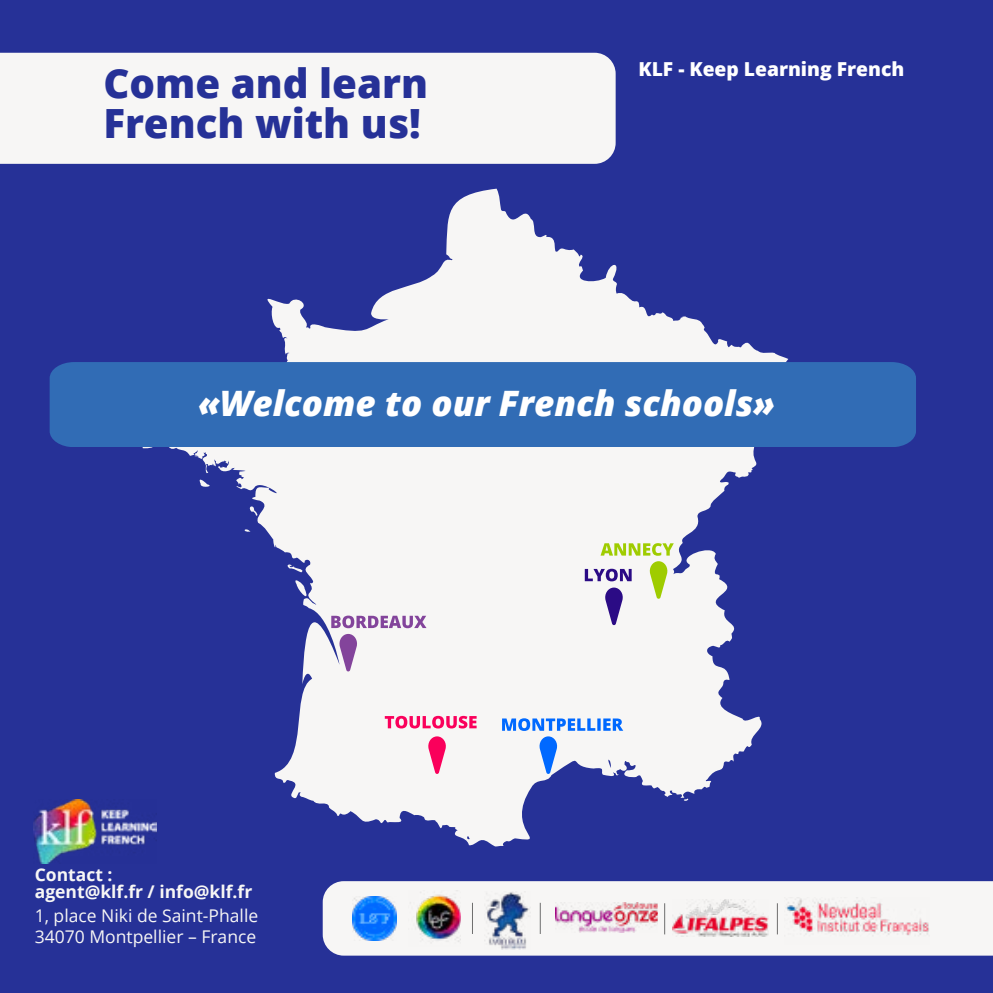
<style>
.page{position:relative;width:993px;height:993px;background:#fff}
.page>*{position:absolute;margin:0;border:0;box-sizing:border-box;transform-origin:0 0}
.t1{font:800 40.25px/40.2px "Open Sans";color:#263197}
.t2{font:italic 800 35px "Open Sans";color:#fff}
.t3{font:800 19.25px "Open Sans";color:#fff}
.t4{font:17.5px/21px "Open Sans";color:#f7f6f5}
.t5{font:700 17.5px/17.5px "Open Sans";color:#f7f6f5}
</style>
<div class="page">
<div style="left:0;top:0;width:992px;height:992px;background:#263197"></div>
<div style="left:322px;top:881px;width:670px;height:74px;background:#f7f6f5"></div>
<div style="left:0;top:53px;width:615px;height:111px;background:#f7f6f5"></div>
<svg style="left:103px;top:189px;width:685px;height:658px"></svg>
<svg style="left:502px;top:718px;width:121px;height:12px"></svg>
<svg style="left:384px;top:715px;width:92px;height:13px"></svg>
<svg style="left:584px;top:568px;width:47px;height:13px"></svg>
<svg style="left:600px;top:543px;width:73px;height:12px"></svg>
<svg style="left:331px;top:615px;width:95px;height:56px;background:#dccee1"></svg>
<svg style="left:538px;top:736px;width:20px;height:38px"></svg>
<svg style="left:603px;top:587px;width:21px;height:38px"></svg>
<svg style="left:648px;top:561px;width:20px;height:38px"></svg>
<svg style="left:427px;top:736px;width:20px;height:38px"></svg>
<img style="left:34px;top:799px;width:123px;height:64px">
<img style="left:408px;top:889px;width:52px;height:57px">
<img style="left:672px;top:899px;width:96px;height:37px">
<img style="left:555px;top:902px;width:102px;height:30px">
<img style="left:352px;top:895px;width:44px;height:45px">
<img style="left:784px;top:897px;width:145px;height:47px">
<hr style="left:472px;top:902px;width:1px;height:31px;background:#6e6e6e">
<hr style="left:539px;top:902px;width:1px;height:31px;background:#6e6e6e">
<hr style="left:664px;top:902px;width:1px;height:32px;background:#6e6e6e">
<hr style="left:776px;top:902px;width:1px;height:32px;background:#6e6e6e">
<img style="left:484px;top:890px;width:46px;height:59px">
<div style="left:50px;top:362px;width:865px;height:84px;background:#316cb5"></div>
<h1 class="t1" style="left:103px;top:61px;width:326px">Come and learn<br>French with us!</h1>
<p class="t3" style="left:638px;top:54px;width:267px">KLF - Keep Learning French</p>
<h2 class="t2" style="left:198px;top:376px;width:578px">«Welcome to our French schools»</h2>
<p class="t5" style="left:35px;top:864px;width:219px">Contact :<br>agent@klf.fr / info@klf.fr</p>
<p class="t4" style="left:35px;top:904px;width:225px">1, place Niki de Saint-Phalle<br>34070 Montpellier – France</p>
</div>
